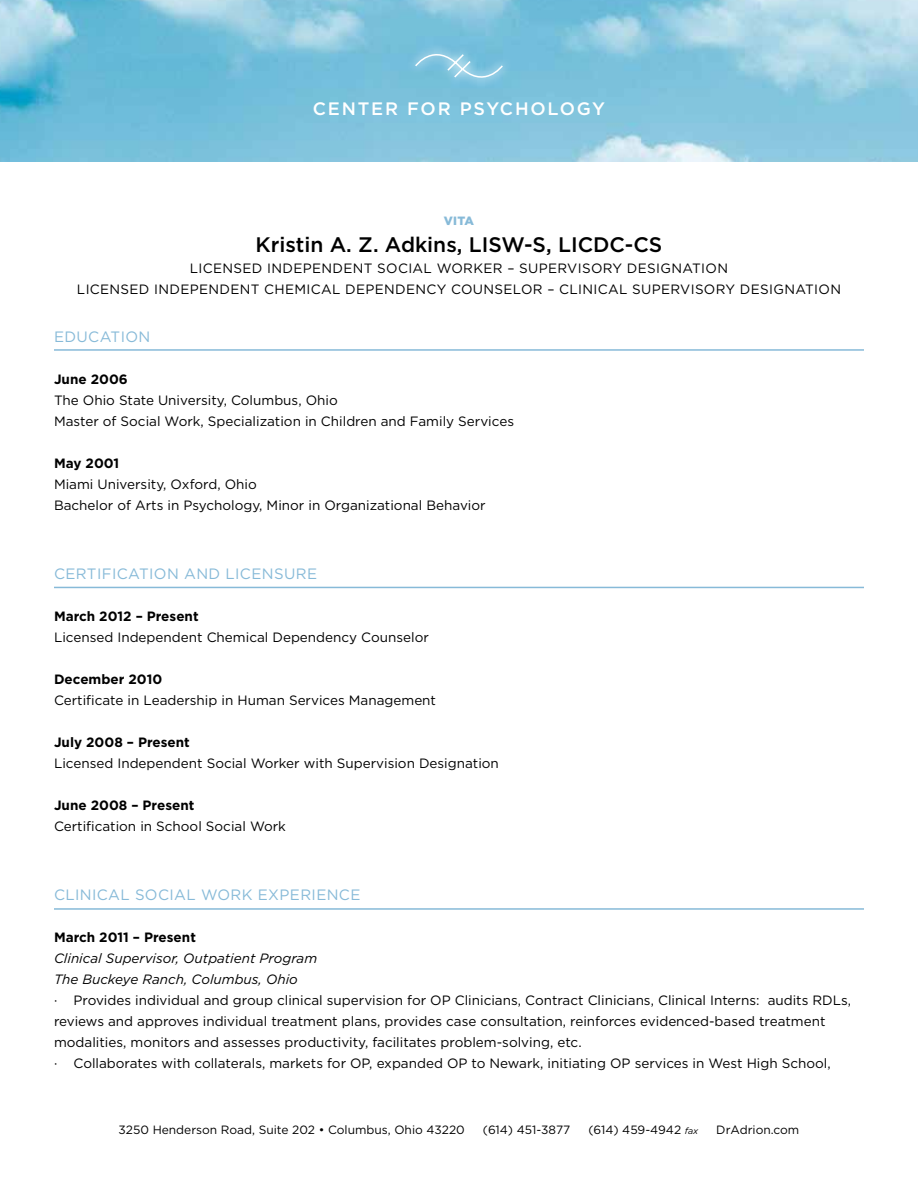
<style>
.page{position:relative;width:918px;height:1188px;background:#fff}
.page>*{position:absolute;margin:0;border:0;box-sizing:border-box;transform-origin:0 0}
.t1{font:500 21px "Gotham";color:#000}
.t2{font:500 18px "Gotham";letter-spacing:.1em;color:#fff}
.t3{font:15px "Gotham";letter-spacing:.025em;color:#87bad8}
.t4{font:13.5px/21px "Gotham";color:#000}
.t5{font:13.5px/21px "Gotham";letter-spacing:.025em;color:#000;text-align:center}
.t6{font:700 13.5px "Gotham";color:#000}
.t7{font:italic 13.5px/21px "Gotham";color:#000}
.t8{font:12px "Gotham";color:#000}
.t9{font:900 12px "Gotham";color:#87bad8}
.s1{font-style:italic;font-size:9px}
</style>
<div class="page">
<img style="left:0;top:0;width:918px;height:162px">
<div style="left:406px;top:44px;width:106px;height:44px;background:#75bfdb"></div>
<svg style="left:414px;top:41px;width:90px;height:52px"></svg>
<hr style="left:54px;top:349px;width:810px;height:2px;background:#87bad8">
<hr style="left:54px;top:587px;width:810px;height:1px;background:#87bad8">
<hr style="left:54px;top:908px;width:810px;height:2px;background:#87bad8">
<h2 class="t2" style="left:313px;top:98px;width:294px">CENTER FOR PSYCHOLOGY</h2>
<p class="t9" style="left:444px;top:214px;width:32px">VITA</p>
<h1 class="t1" style="left:256px;top:232px;width:408px">Kristin A. Z. Adkins, LISW-S, LICDC-CS</h1>
<p class="t5" style="left:77px;top:257px;width:766px">LICENSED INDEPENDENT SOCIAL WORKER – SUPERVISORY DESIGNATION<br>LICENSED INDEPENDENT CHEMICAL DEPENDENCY COUNSELOR – CLINICAL SUPERVISORY DESIGNATION</p>
<p class="t3" style="left:54px;top:328px;width:98px">EDUCATION</p>
<p class="t6" style="left:54px;top:371px;width:75px">June 2006</p>
<p class="t4" style="left:54px;top:389px;width:462px">The Ohio State University, Columbus, Ohio<br>Master of Social Work, Specialization in Children and Family Services</p>
<p class="t6" style="left:54px;top:455px;width:67px">May 2001</p>
<p class="t4" style="left:54px;top:473px;width:433px">Miami University, Oxford, Ohio<br>Bachelor of Arts in Psychology, Minor in Organizational Behavior</p>
<p class="t3" style="left:54px;top:565px;width:22px">Certification</p>
<p class="t3" style="left:184px;top:565px;width:13px">and</p>
<p class="t3" style="left:226px;top:565px;width:11px">licensure</p>
<p class="t6" style="left:54px;top:608px;width:146px">March 2012 – Present</p>
<p class="t4" style="left:54px;top:626px;width:376px">Licensed Independent Chemical Dependency Counselor</p>
<p class="t6" style="left:54px;top:671px;width:110px">December 2010</p>
<p class="t4" style="left:54px;top:689px;width:384px">Certificate in Leadership in Human Services Management</p>
<p class="t6" style="left:54px;top:734px;width:137px">July 2008 – Present</p>
<p class="t4" style="left:54px;top:752px;width:446px">Licensed Independent Social Worker with Supervision Designation</p>
<p class="t6" style="left:54px;top:797px;width:142px">June 2008 – Present</p>
<p class="t4" style="left:54px;top:815px;width:233px">Certification in School Social Work</p>
<p class="t3" style="left:54px;top:886px;width:22px">Clinical</p>
<p class="t3" style="left:135px;top:886px;width:11px">social</p>
<p class="t3" style="left:201px;top:886px;width:14px">work</p>
<p class="t3" style="left:258px;top:886px;width:33px">experience</p>
<p class="t6" style="left:54px;top:929px;width:143px">March 2011 – Present</p>
<p class="t7" style="left:54px;top:947px;width:265px">Clinical Supervisor, Outpatient Program<br>The Buckeye Ranch, Columbus, Ohio</p>
<p class="t4" style="left:54px;top:989px;width:799px">· Provides individual and group clinical supervision for OP Clinicians, Contract Clinicians, Clinical Interns: audits RDLs, reviews and approves individual treatment plans, provides case consultation, reinforces evidenced-based treatment modalities, monitors and assesses productivity, facilitates problem-solving, etc.<br>· Collaborates with collaterals, markets for OP, expanded OP to Newark, initiating OP services in West High School,</p>
<p class="t8" style="left:119px;top:1123px;width:348px">3250 Henderson Road, Suite 202 • Columbus, Ohio 43220</p>
<p class="t8" style="left:483px;top:1123px;width:89px">(614) 451-3877</p>
<p class="t8" style="left:588px;top:1123px;width:111px">(614) 459-4942 <span class="s1">fax</span></p>
<p class="t8" style="left:716px;top:1123px;width:85px">DrAdrion.com</p>
</div>
